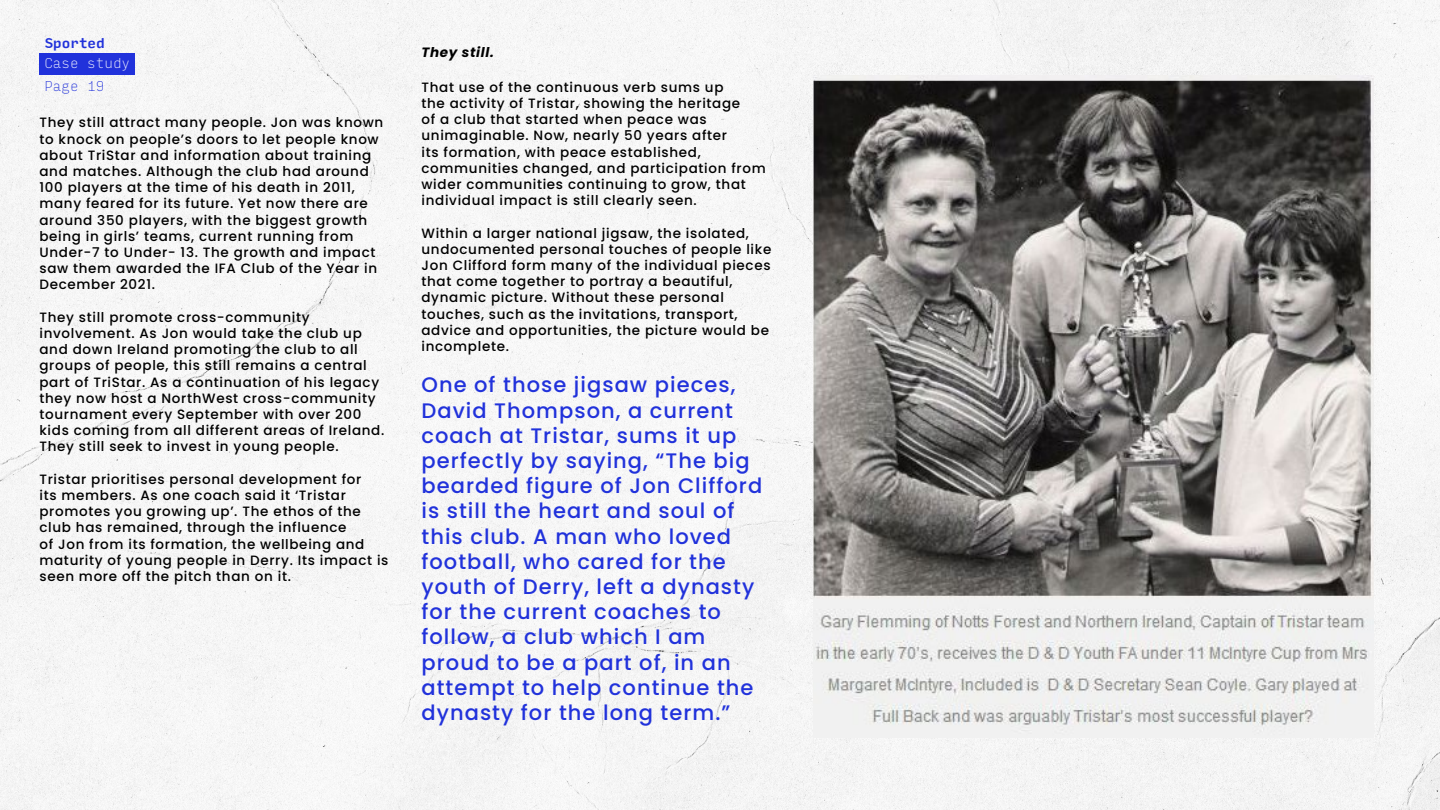
<style>
.page{position:relative;width:1440px;height:810px;background:#f6f6f6}
.page>*{position:absolute;margin:0;border:0;box-sizing:border-box;transform-origin:0 0}
.t1{font:500 21px/25.2px "Poppins";letter-spacing:.05em;color:#2132db}
.t2{font:500 13.5px/16.2px "Poppins";letter-spacing:.05em;color:#000}
.t3{font:italic 700 13.5px "Poppins";letter-spacing:.05em;color:#000}
.t4{font:100 13.5px "Input Mono";color:#fff}
.t5{font:500 13.5px "Input Mono";color:#2132db}
.t6{font:100 13.5px "Input Mono";color:#2132db}
</style>
<div class="page">
<img style="left:813px;top:75px;width:560px;height:662px">
<div style="left:39px;top:53px;width:96px;height:22px;background:#2132db"></div>
<p class="t5" style="left:45px;top:31px;width:62px">Sported</p>
<p class="t4" style="left:44px;top:51px;width:87px">Case study</p>
<p class="t6" style="left:44px;top:74px;width:62px">Page 19</p>
<p class="t2" style="left:39px;top:115px;width:345px">They still attract many people. Jon was known to knock on people’s doors to let people know about TriStar and information about training and matches. Although the club had around 100 players at the time of his death in 2011, many feared for its future. Yet now there are around 350 players, with the biggest growth being in girls’ teams, current running from Under-7 to Under- 13. The growth and impact saw them awarded the IFA Club of the Year in December 2021.</p>
<p class="t2" style="left:39px;top:309px;width:346px">They still promote cross-community involvement. As Jon would take the club up and down Ireland promoting the club to all groups of people, this still remains a central part of TriStar. As a continuation of his legacy they now host a NorthWest cross-community tournament every September with over 200 kids coming from all different areas of Ireland.<br>They still seek to invest in young people.</p>
<p class="t2" style="left:39px;top:471px;width:351px">Tristar prioritises personal development for<br>its members. As one coach said it ‘Tristar promotes you growing up’. The ethos of the club has remained, through the influence<br>of Jon from its formation, the wellbeing and maturity of young people in Derry. Its impact is seen more off the pitch than on it.</p>
<p class="t3" style="left:422px;top:44px;width:74px">They still.</p>
<p class="t2" style="left:422px;top:79px;width:346px">That use of the continuous verb sums up<br>the activity of Tristar, showing the heritage<br>of a club that started when peace was unimaginable. Now, nearly 50 years after<br>its formation, with peace established, communities changed, and participation from wider communities continuing to grow, that individual impact is still clearly seen.</p>
<p class="t2" style="left:422px;top:225px;width:351px">Within a larger national jigsaw, the isolated, undocumented personal touches of people like Jon Clifford form many of the individual pieces that come together to portray a beautiful, dynamic picture. Without these personal touches, such as the invitations, transport, advice and opportunities, the picture would be incomplete.</p>
<p class="t1" style="left:422px;top:373px;width:342px">One of those jigsaw pieces,<br>David Thompson, a current coach at Tristar, sums it up perfectly by saying, “The big bearded figure of Jon Clifford is still the heart and soul of this club. A man who loved football, who cared for the youth of Derry, left a dynasty for the current coaches to follow, a club which I am proud to be a part of, in an attempt to help continue the dynasty for the long term.”</p>
</div>
